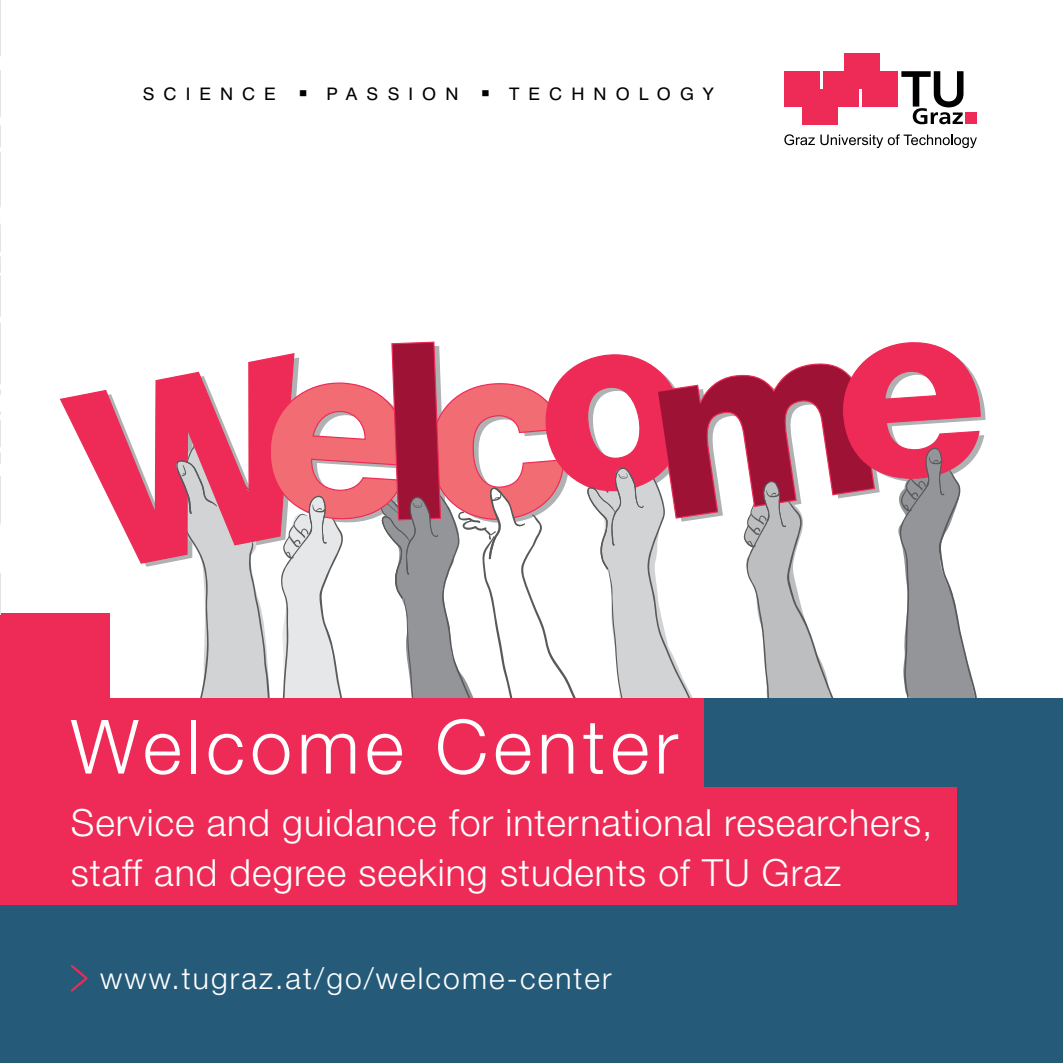
<style>
.page{position:relative;width:1063px;height:1063px;background:#fff}
.page>*{position:absolute;margin:0;border:0;box-sizing:border-box;transform-origin:0 0}
.t1{font:300 75px "Helvetica Neue LT Std";letter-spacing:.07em;color:#fff}
.t2{font:300 37.5px/50px "Helvetica Neue LT Std";letter-spacing:.025em;color:#fff}
.t3{font:300 30px "Helvetica Neue LT Std";letter-spacing:.07em;color:#fff}
.t4{font:17.25px "Swiss 721 BT";letter-spacing:.5em;color:#000;scale:1.05 1}
</style>
<div class="page">
<svg style="left:60px;top:376px;width:114px;height:188px"></svg>
<svg style="left:174px;top:341px;width:807px;height:357px"></svg>
<div style="left:0;top:698px;width:1063px;height:365px;background:#255b79"></div>
<div style="left:784px;top:71px;width:36px;height:36px;background:#ee2b56"></div>
<div style="left:823px;top:71px;width:36px;height:36px;background:#ee2b56"></div>
<div style="left:862px;top:71px;width:36px;height:36px;background:#ee2b56"></div>
<div style="left:802px;top:89px;width:36px;height:35px;background:#ee2b56"></div>
<div style="left:845px;top:53px;width:35px;height:36px;background:#ee2b56"></div>
<svg style="left:901px;top:71px;width:63px;height:53px"></svg>
<div style="left:965px;top:113px;width:12px;height:11px;background:#ee2b56"></div>
<svg style="left:784px;top:134px;width:193px;height:14px"></svg>
<div style="left:0;top:787px;width:957px;height:118px;background:#ee2b56"></div>
<div style="left:0;top:698px;width:704px;height:197px;background:#ee2b56"></div>
<svg style="left:71px;top:965px;width:17px;height:27px"></svg>
<div style="left:0;top:613px;width:110px;height:128px;background:#ee2b56"></div>
<svg style="left:0;top:0;width:1px;height:614px"></svg>
<p class="t4" style="left:143px;top:84px;width:128px">SCIENCE</p>
<p class="t4" style="left:299px;top:84px;width:153px">■ PASSION</p>
<p class="t4" style="left:482px;top:84px;width:223px">■ TECHNOLOGY</p>
<h1 class="t1" style="left:71px;top:701px;width:609px">Welcome Center</h1>
<p class="t2" style="left:71px;top:797px;width:863px">Service and guidance for international researchers, staff and degree seeking students of TU Graz</p>
<p class="t3" style="left:100px;top:959px;width:513px">www.tugraz.at/go/welcome-center</p>
</div>
